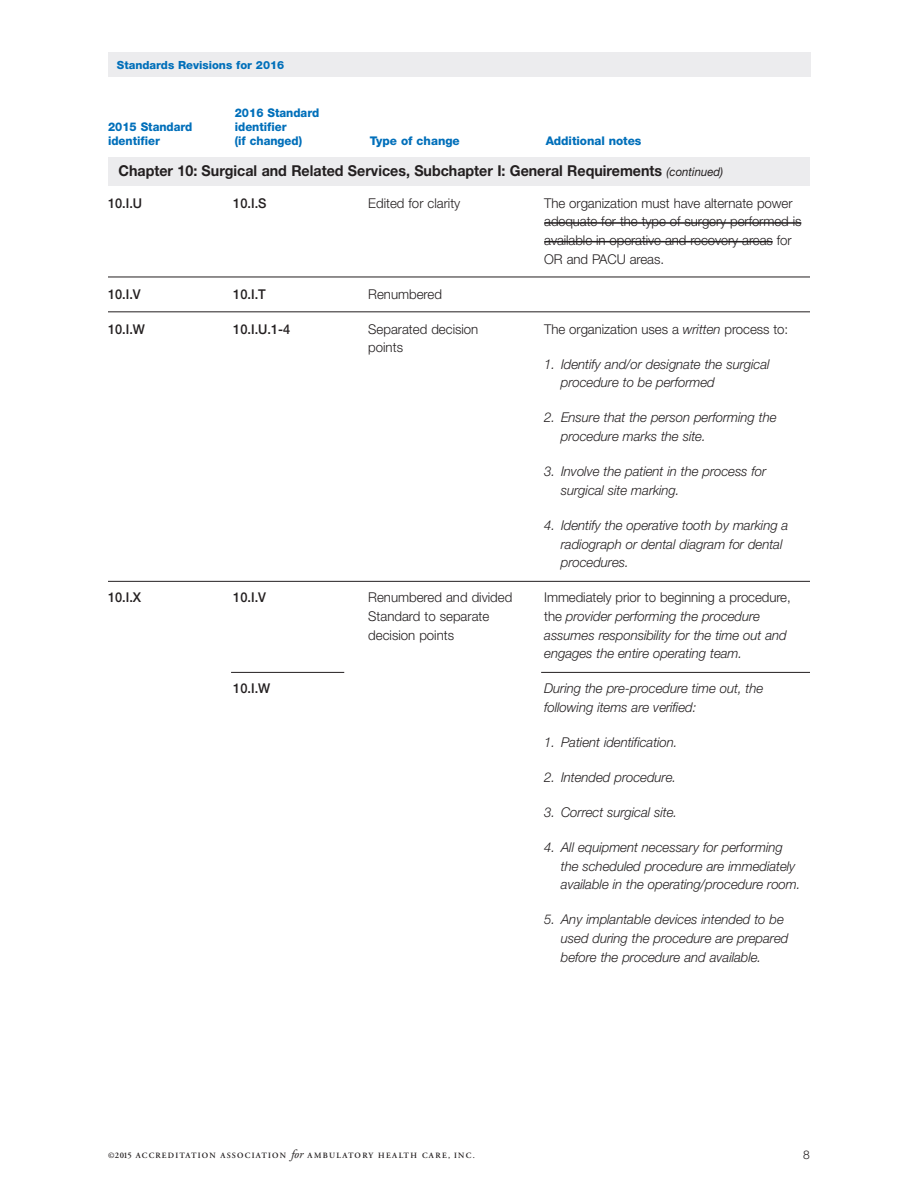
<style>
.page{position:relative;width:918px;height:1188px;background:#fff}
.page>*{position:absolute;margin:0;border:0;box-sizing:border-box;transform-origin:0 0}
.t1{font:700 15px "Helvetica Neue LT Std";color:#231f20;scale:.95 1}
.t2{font:italic 300 13.5px/18.8px "Helvetica Neue LT Std";letter-spacing:-.005em;color:#231f20}
.t3{font:300 13.5px/18.8px "Helvetica Neue LT Std";letter-spacing:-.005em;color:#231f20}
.t4{font:500 13.5px "Helvetica Neue LT Std";color:#231f20;scale:.95 1}
.t5{font:800 12px/14.4px "Helvetica Neue LT Std";color:#006fba;scale:.95 1}
.t6{font:800 12px "Helvetica Neue LT Std";color:#006fba}
.t7{font:300 12px "Helvetica Neue LT Std";color:#231f20}
.t8{font:800 11.25px "Helvetica Neue LT Std";color:#006fba}
.t9{font:600 8.1px "Adobe Garamond Pro";letter-spacing:.15em;color:#231f20}
.s1{font-weight:400;font-style:italic;font-size:12px}
.s2{font-style:italic}
.s3{font-style:normal}
.s4{font-size:8.55px}
.s5{font-weight:400;font-style:italic;font-size:12.3px}
</style>
<div class="page">
<hr style="left:544px;top:222px;width:257px;height:2px;background:#231f20">
<hr style="left:544px;top:241px;width:229px;height:1px;background:#231f20">
<hr style="left:108px;top:312px;width:702px;height:1px;background:#231f20">
<hr style="left:108px;top:581px;width:702px;height:1px;background:#231f20">
<hr style="left:541px;top:672px;width:269px;height:1px;background:#231f20">
<hr style="left:231px;top:672px;width:113px;height:1px;background:#231f20">
<hr style="left:108px;top:277px;width:702px;height:1px;background:#231f20">
<div style="left:108px;top:157px;width:702px;height:29px;background:#ececee"></div>
<div style="left:108px;top:52px;width:702px;height:25px;background:#ececee"></div>
<p class="t8" style="left:117px;top:61px;width:169px">Standards Revisions for 2016</p>
<p class="t5" style="left:108px;top:121px;width:90px">2015 Standard identifier</p>
<p class="t5" style="left:235px;top:106px;width:90px">2016 Standard identifier<br>(if changed)</p>
<p class="t6" style="left:370px;top:137px;width:92px">Type of change</p>
<p class="t6" style="left:546px;top:137px;width:97px">Additional notes</p>
<p class="t1" style="left:119px;top:165px;width:638px">Chapter 10: Surgical and Related Services, Subchapter I: General Requirements <span class="s1">(continued)</span></p>
<p class="t4" style="left:108px;top:198px;width:38px">10.I.U</p>
<p class="t4" style="left:233px;top:198px;width:37px">10.I.S</p>
<p class="t3" style="left:368px;top:195px;width:94px">Edited for clarity</p>
<p class="t3" style="left:544px;top:195px;width:259px">The organization must have alternate power adequate for the type of surgery performed is available in operative and recovery areas for OR and PACU areas.</p>
<p class="t4" style="left:108px;top:289px;width:36px">10.I.V</p>
<p class="t4" style="left:108px;top:324px;width:41px">10.I.W</p>
<p class="t4" style="left:108px;top:593px;width:37px">10.I.X</p>
<p class="t4" style="left:233px;top:289px;width:36px">10.I.T</p>
<p class="t4" style="left:233px;top:324px;width:62px">10.I.U.1-4</p>
<p class="t4" style="left:233px;top:593px;width:36px">10.I.V</p>
<p class="t4" style="left:233px;top:684px;width:41px">10.I.W</p>
<p class="t3" style="left:368px;top:286px;width:75px">Renumbered</p>
<p class="t3" style="left:368px;top:321px;width:112px">Separated decision points</p>
<p class="t3" style="left:368px;top:589px;width:146px">Renumbered and divided<br>Standard to separate decision points</p>
<p class="t3" style="left:544px;top:321px;width:246px">The organization uses a <span class="s2">written</span> process to:</p>
<p class="t2" style="left:561px;top:356px;width:210px;text-indent:-17px">1. Identify and/or designate the surgical procedure to be performed</p>
<p class="t2" style="left:561px;top:409px;width:217px;text-indent:-17px">2. Ensure that the person performing the procedure marks the site.</p>
<p class="t2" style="left:561px;top:463px;width:207px;text-indent:-17px">3. Involve the patient in the process for surgical site marking.</p>
<p class="t2" style="left:561px;top:517px;width:229px;text-indent:-17px">4. Identify the operative tooth by marking a radiograph or dental diagram for dental procedures.</p>
<p class="t2" style="left:544px;top:589px;width:248px"><span class="s3">Immediately prior to beginning a procedure, the</span> provider performing the procedure assumes responsibility for the time out and engages the entire operating team.</p>
<p class="t2" style="left:544px;top:681px;width:221px">During the pre-procedure time out, the following items are verified:</p>
<p class="t2" style="left:544px;top:734px;width:135px">1. Patient identification.</p>
<p class="t2" style="left:544px;top:769px;width:133px">2. Intended procedure.</p>
<p class="t2" style="left:544px;top:804px;width:135px">3. Correct surgical site.</p>
<p class="t2" style="left:561px;top:839px;width:241px;text-indent:-17px">4. All equipment necessary for performing the scheduled procedure are immediately available in the operating/procedure room.</p>
<p class="t2" style="left:561px;top:912px;width:229px;text-indent:-17px">5. Any implantable devices intended to be used during the procedure are prepared before the procedure and available.</p>
<p class="t9" style="left:108px;top:1152px;width:368px">©<span class="s4">2015</span> ACCREDITATION ASSOCIATION <span class="s5">for</span> AMBULATORY HEALTH CARE, INC.</p>
<p class="t7" style="left:803px;top:1151px;width:8px">8</p>
</div>
